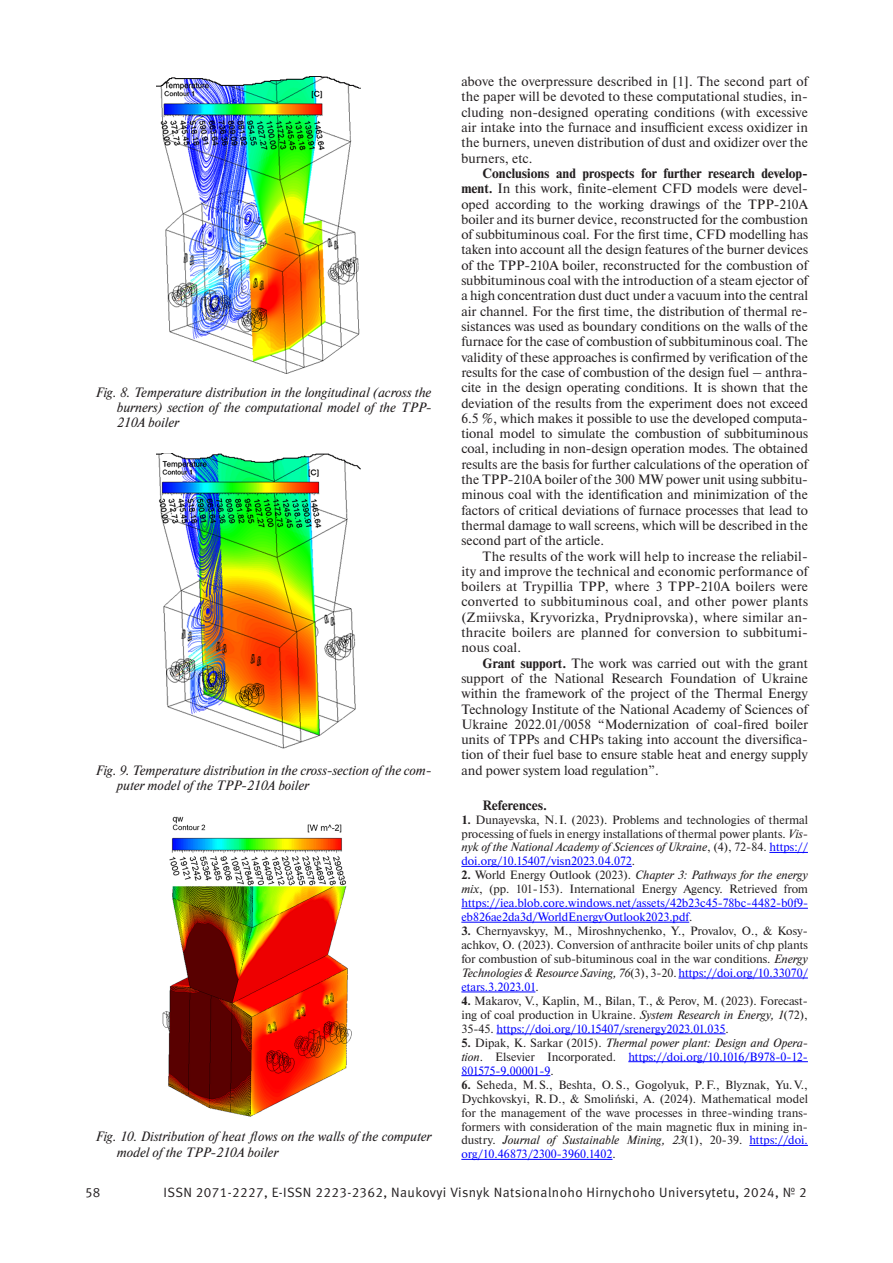
<style>
.page{position:relative;width:893px;height:1263px;background:#fff}
.page>*{position:absolute;margin:0;border:0;box-sizing:border-box;transform-origin:0 0}
.основной{font:13.5px/15.3px "Newton";letter-spacing:.005em;color:#231f20;text-align:justify}
.Ris{font:italic 13.5px/15.3px "Newton";color:#231f20}
.t1{font:13.5px "Meta Normal Cyr LF";letter-spacing:.03em;color:#231f20}
.основной-2{font:700 13.5px "Newton";color:#231f20}
.петит_ба{font:12px/14px "Newton";color:#231f20;text-align:justify}
.петит_ба-2{font:12px/14px "Newton";color:#00f}
.s1{font-weight:700}
.s2{font-style:italic}
.s3{color:#00f}
.s4{font-weight:700;color:#231f20}
.s5{color:#231f20}
.s6{font-style:italic;color:#231f20}
</style>
<div class="page">
<hr style="left:769px;top:852px;width:39px;height:1px;background:#00f">
<hr style="left:461px;top:866px;width:171px;height:1px;background:#00f">
<hr style="left:461px;top:908px;width:347px;height:1px;background:#00f">
<hr style="left:461px;top:922px;width:228px;height:1px;background:#00f">
<hr style="left:678px;top:978px;width:130px;height:1px;background:#00f">
<hr style="left:461px;top:992px;width:74px;height:1px;background:#00f">
<hr style="left:496px;top:1033px;width:229px;height:1px;background:#00f">
<hr style="left:628px;top:1061px;width:180px;height:1px;background:#00f">
<hr style="left:461px;top:1075px;width:89px;height:1px;background:#00f">
<hr style="left:749px;top:1145px;width:59px;height:1px;background:#00f">
<hr style="left:461px;top:1159px;width:151px;height:1px;background:#00f">
<img style="left:156px;top:77px;width:204px;height:297px">
<img style="left:156px;top:453px;width:204px;height:296px">
<img style="left:163px;top:816px;width:189px;height:301px">
<p class="Ris" style="left:117px;top:385px;width:316px;text-align:justify;text-indent:-21px">Fig. 8. Temperature distribution in the longitudinal (across the burners) section of the computational model of the TPP-210A boiler</p>
<p class="Ris" style="left:117px;top:763px;width:316px;text-indent:-21px">Fig. 9. Temperature distribution in the cross-section of the com&shy;puter model of the TPP-210A boiler</p>
<p class="Ris" style="left:117px;top:1129px;width:316px;text-indent:-21px">Fig. 10. Distribution of heat flows on the walls of the computer model of the TPP-210A boiler</p>
<p class="основной" style="left:461px;top:73px;width:348px">above the overpressure described in [1]. The second part of the paper will be devoted to these computational studies, in&shy;cluding non-designed operating conditions (with excessive air intake into the furnace and insufficient excess oxidizer in the burners, uneven distribution of dust and oxidizer over the burners, etc.</p>
<p class="основной" style="left:461px;top:165px;width:348px;text-indent:21px"><span class="s1">Conclusions and prospects for further research develop&shy;ment.</span> In this work, finite-element CFD models were devel&shy;oped according to the working drawings of the TPP-210A boiler and its burner device, reconstructed for the combustion of subbituminous coal. For the first time, CFD modelling has taken into account all the design features of the burner devices of the TPP-210A boiler, reconstructed for the combustion of subbituminous coal with the introduction of a steam ejector of a high concentration dust duct under a vacuum into the central air channel. For the first time, the distribution of thermal re&shy;sistances was used as boundary conditions on the walls of the furnace for the case of combustion of subbituminous coal. The validity of these approaches is confirmed by verification of the results for the case of combustion of the design fuel – anthra&shy;cite in the design operating conditions. It is shown that the deviation of the results from the experiment does not exceed 6.5 %, which makes it possible to use the developed computa&shy;tional model to simulate the combustion of subbituminous coal, including in non-design operation modes. The obtained results are the basis for further calculations of the operation of the TPP-210A boiler of the 300 MW power unit using subbitu&shy;minous coal with the identification and minimization of the factors of critical deviations of furnace processes that lead to thermal damage to wall screens, which will be described in the second part of the article.</p>
<p class="основной" style="left:461px;top:548px;width:348px;text-indent:21px">The results of the work will help to increase the reliabil&shy;ity and improve the technical and economic performance of boilers at Trypillia TPP, where 3 TPP-210A boilers were converted to subbituminous coal, and other power plants (Zmiivska, Kryvorizka, Prydniprovska), where similar an&shy;thracite boilers are planned for conversion to subbitumi&shy;nous coal.</p>
<p class="основной" style="left:461px;top:655px;width:348px;text-indent:21px"><span class="s1">Grant support.</span> The work was carried out with the grant support of the National Research Foundation of Ukraine within the framework of the project of the Thermal Energy Technology Institute of the National Academy of Sciences of Ukraine 2022.01/0058 “Modernization of coal-fired boiler units of TPPs and CHPs taking into account the diversifica&shy;tion of their fuel base to ensure stable heat and energy supply and power system load regulation”.</p>
<p class="основной-2" style="left:483px;top:797px;width:66px">References.</p>
<p class="петит_ба" style="left:461px;top:812px;width:348px"><span class="s1">1.</span> Dunayevska, N.I. (2023). Problems and technologies of thermal processing of fuels in energy installations of thermal power plants. <span class="s2">Vis&shy;nyk of the National Academy of Sciences of Ukraine</span>, (4), 72-84. <span class="s3">https:// doi.org/10.15407/visn2023.04.072</span>.</p>
<p class="петит_ба-2" style="left:461px;top:868px;width:348px"><span class="s4">2.</span> <span class="s5">World Energy Outlook (2023).</span> <span class="s6">Chapter 3: Pathways for the energy mix</span><span class="s5">, (pp. 101-153). International Energy Agency. Retrieved from </span>https://iea.blob.core.windows.net/assets/42b23c45-78bc-4482-b0f9- eb826ae2da3d/WorldEnergyOutlook2023.pdf<span class="s5">.</span></p>
<p class="петит_ба" style="left:461px;top:924px;width:348px"><span class="s1">3.</span> Сhernyavskyy, M., Miroshnychenko, Y., Provalov, O., &amp; Kosy&shy;achkov, O. (2023). Conversion of anthracite boiler units of chp plants for combustion of sub-bituminous coal in the war conditions. <span class="s2">Energy Technologies &amp; Resource Saving, 76</span>(3), 3-20. <span class="s3">https://doi.org/10.33070/ etars.3.2023.01</span>.</p>
<p class="петит_ба" style="left:461px;top:993px;width:348px"><span class="s1">4.</span> Makarov, V., Kaplin, M., Bilan, T., &amp; Perov, M. (2023). Forecast&shy;ing of coal production in Ukraine. <span class="s2">System Research in Energy, 1</span>(72), 35-45. <span class="s3">https://doi.org/10.15407/srenergy2023.01.035</span>.</p>
<p class="петит_ба-2" style="left:461px;top:1035px;width:348px"><span class="s4">5.</span> <span class="s5">Dipak, K. Sarkar (2015).</span> <span class="s6">Thermal power plant: Design and Opera&shy;tion</span><span class="s5">. Elsevier Incorporated.</span> https://doi.org/10.1016/B978-0-12-<br>801575-9.00001-9<span class="s5">.</span></p>
<p class="петит_ба" style="left:461px;top:1077px;width:348px"><span class="s1">6.</span> Seheda, M.S., Beshta, O.S., Gogolyuk, P.F., Blyznak, Yu.V., Dychkovskyi, R.D., &amp; Smoliński, A. (2024). Mathematical model for the management of the wave processes in three-winding trans&shy;formers with consideration of the main magnetic flux in mining in&shy;dustry. <span class="s2">Journal of Sustainable Mining, 23</span>(1), 20-39. <span class="s3">https://doi. org/10.46873/2300-3960.1402</span>.</p>
<p class="t1" style="left:85px;top:1185px;width:17px">58</p>
<p class="t1" style="left:164px;top:1185px;width:644px">ISSN 2071-2227, E-ISSN 2223-2362, Naukovyi Visnyk Natsionalnoho Hirnychoho Universytetu, 2024, № 2</p>
</div>
